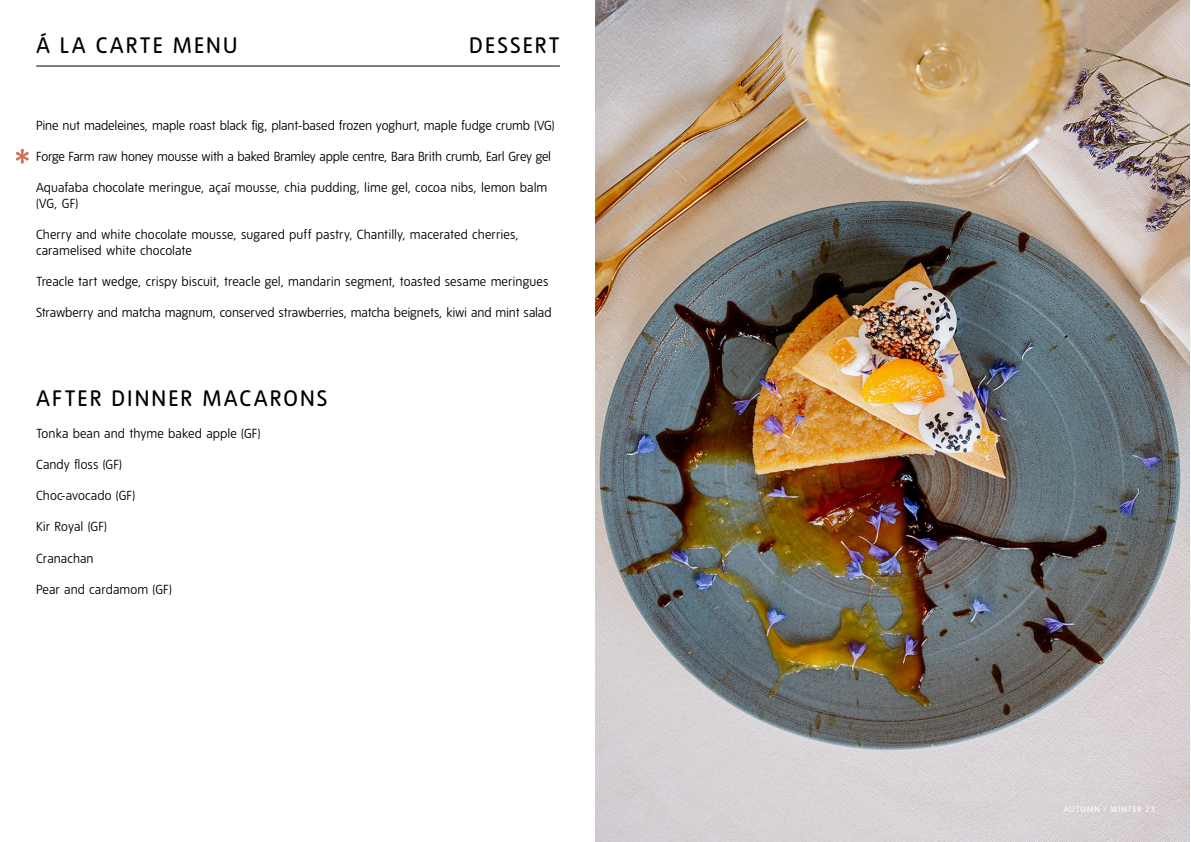
<style>
.page{position:relative;width:1191px;height:842px;background:#fff}
.page>*{position:absolute;margin:0;border:0;box-sizing:border-box;transform-origin:0 0}
.t1{font:22px "Tate New Pro";letter-spacing:.095em;color:#000}
.t2{font:100 13px/15.6px "Tate New Pro";letter-spacing:-.005em;color:#000}
.t3{font:8px "Tate New Pro";letter-spacing:.115em;color:#fff}
</style>
<div class="page">
<img style="left:596px;top:0;width:593px;height:842px">
<hr style="left:36px;top:66px;width:523px;height:1px;background:#000">
<svg style="left:16px;top:149px;width:13px;height:15px"></svg>
<h1 class="t1" style="left:36px;top:32px;width:203px">Á LA CARTE MENU</h1>
<h1 class="t1" style="left:469px;top:32px;width:92px">DESSERT</h1>
<p class="t2" style="left:36px;top:118px;width:520px">Pine nut madeleines, maple roast black fig, plant-based frozen yoghurt, maple fudge crumb (VG)</p>
<p class="t2" style="left:36px;top:149px;width:517px">Forge Farm raw honey mousse with a baked Bramley apple centre, Bara Brith crumb, Earl Grey gel</p>
<p class="t2" style="left:36px;top:180px;width:513px">Aquafaba chocolate meringue, açaí mousse, chia pudding, lime gel, cocoa nibs, lemon balm (VG, GF)</p>
<p class="t2" style="left:36px;top:227px;width:484px">Cherry and white chocolate mousse, sugared puff pastry, Chantilly, macerated cherries, caramelised white chocolate</p>
<p class="t2" style="left:36px;top:274px;width:514px">Treacle tart wedge, crispy biscuit, treacle gel, mandarin segment, toasted sesame meringues</p>
<p class="t2" style="left:36px;top:305px;width:517px">Strawberry and matcha magnum, conserved strawberries, matcha beignets, kiwi and mint salad</p>
<h1 class="t1" style="left:36px;top:385px;width:293px">AFTER DINNER MACARONS</h1>
<p class="t2" style="left:36px;top:425px;width:226px">Tonka bean and thyme baked apple (GF)</p>
<p class="t2" style="left:36px;top:457px;width:88px">Candy floss (GF)</p>
<p class="t2" style="left:36px;top:488px;width:101px">Choc-avocado (GF)</p>
<p class="t2" style="left:36px;top:519px;width:73px">Kir Royal (GF)</p>
<p class="t2" style="left:36px;top:550px;width:59px">Cranachan</p>
<p class="t2" style="left:36px;top:581px;width:137px">Pear and cardamom (GF)</p>
<p class="t3" style="left:1063px;top:804px;width:93px">AUTUMN / WINTER 23</p>
</div>
